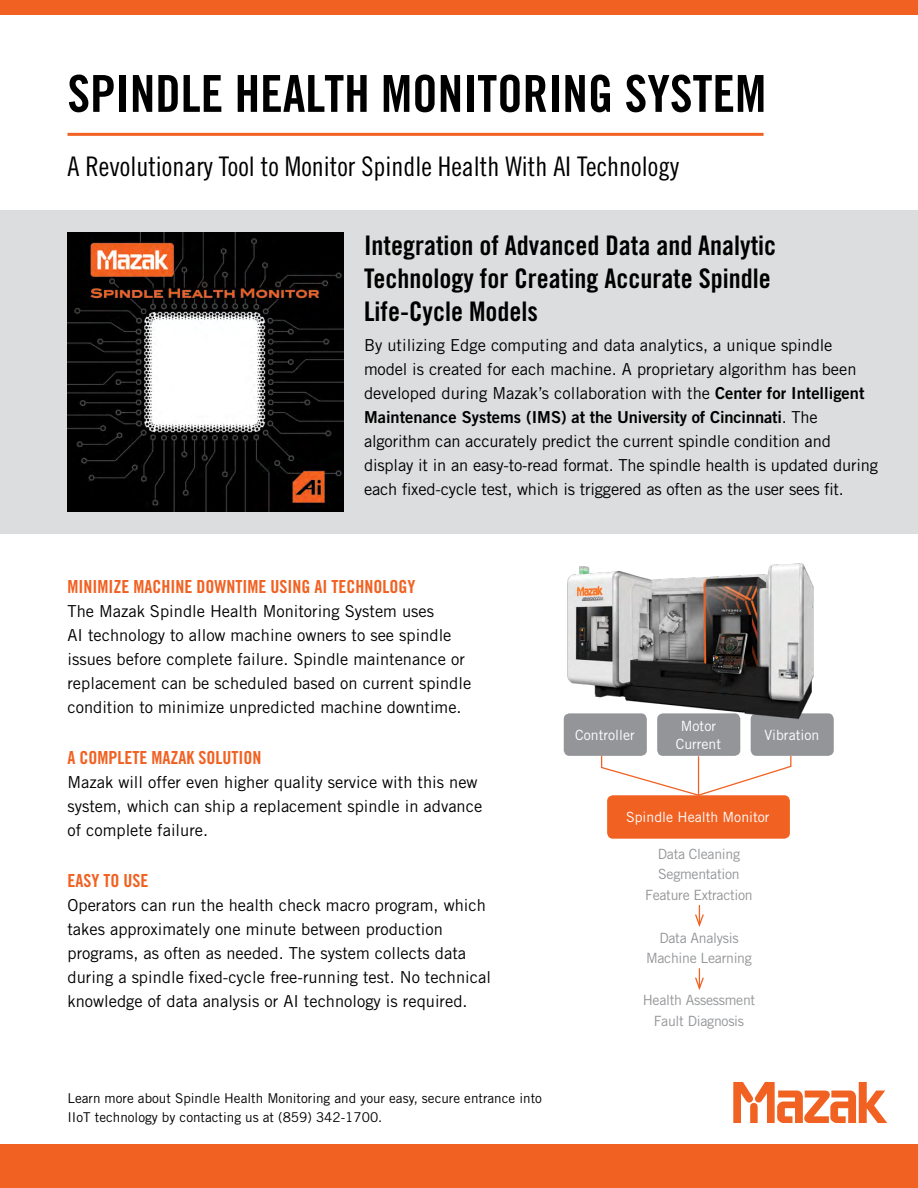
<style>
.page{position:relative;width:918px;height:1188px;background:#fff}
.page>*{position:absolute;margin:0;border:0;box-sizing:border-box;transform-origin:0 0}
.t1{font:51px "Trade Gothic Bold Cond Twenty";color:#000}
.t2{font:27px/33px "Trade Gothic Bold Cond Twenty";color:#000}
.t3{font:27px "Trade Gothic Cond Eighteen";color:#000}
.t4{font:18px "Trade Gothic Bold Cond Twenty";color:#f16122}
.t5{font:16.5px/24px "Trade Gothic";color:#000}
.t6{font:16.5px "Trade Gothic Bold Two";letter-spacing:-.01em;color:#000}
.t7{font:14.1px/20.5px "Trade Gothic";letter-spacing:-.02em;color:#939598;text-align:center}
.t8{font:14.1px/18px "Trade Gothic";color:#fff;text-align:center}
.t9{font:13.5px/19.5px "Trade Gothic";color:#000}
.s1{font-family:"Trade Gothic Bold Two"}
.s2{font-family:"Trade Gothic"}
</style>
<div class="page">
<div style="left:0;top:210px;width:918px;height:324px;background:#dcddde"></div>
<div style="left:0;top:1145px;width:918px;height:43px;background:#f16122"></div>
<div style="left:0;top:0;width:918px;height:15px;background:#f16122"></div>
<svg style="left:733px;top:1082px;width:154px;height:41px"></svg>
<hr style="left:68px;top:133px;width:696px;height:3px;background:#f16122">
<img style="left:68px;top:233px;width:276px;height:278px">
<svg style="left:601px;top:754px;width:191px;height:43px"></svg>
<hr style="left:698px;top:756px;width:1px;height:39px;background:#f16122">
<div style="left:564px;top:713px;width:83px;height:43px;background:#939598;border-radius:6px"></div>
<div style="left:751px;top:713px;width:83px;height:43px;background:#939598;border-radius:6px"></div>
<div style="left:657px;top:713px;width:83px;height:43px;background:#939598;border-radius:6px"></div>
<img style="left:564px;top:563px;width:255px;height:160px">
<div style="left:607px;top:795px;width:183px;height:44px;background:#f16122;border-radius:6px"></div>
<svg style="left:695px;top:905px;width:9px;height:22px"></svg>
<svg style="left:695px;top:968px;width:9px;height:22px"></svg>
<h1 class="t1" style="left:68px;top:63px;width:700px">SPINDLE HEALTH MONITORING SYSTEM</h1>
<h2 class="t3" style="left:68px;top:150px;width:613px">A Revolutionary Tool to Monitor Spindle Health With AI Technology</h2>
<h2 class="t2" style="left:364px;top:229px;width:414px">Integration of Advanced Data and Analytic<br>Technology for Creating Accurate Spindle<br>Life-Cycle Models</h2>
<p class="t5" style="left:364px;top:333px;width:502px">By utilizing Edge computing and data analytics, a unique spindle model is created for each machine. A proprietary algorithm has been developed during Mazak’s collaboration with the <span class="s1">Center for Intelligent</span></p>
<p class="t6" style="left:364px;top:407px;width:455px">Maintenance Systems (IMS) at the University of Cincinnati<span class="s2">. The</span></p>
<p class="t5" style="left:364px;top:429px;width:516px">algorithm can accurately predict the current spindle condition and display it in an easy-to-read format. The spindle health is updated during each fixed-cycle test, which is triggered as often as the user sees fit.</p>
<p class="t4" style="left:68px;top:575px;width:349px">MINIMIZE MACHINE DOWNTIME USING AI TECHNOLOGY</p>
<p class="t5" style="left:68px;top:599px;width:405px">The Mazak Spindle Health Monitoring System uses<br>AI technology to allow machine owners to see spindle issues before complete failure. Spindle maintenance or replacement can be scheduled based on current spindle condition to minimize unpredicted machine downtime.</p>
<p class="t4" style="left:68px;top:746px;width:195px">A COMPLETE MAZAK SOLUTION</p>
<p class="t5" style="left:68px;top:770px;width:416px">Mazak will offer even higher quality service with this new system, which can ship a replacement spindle in advance of complete failure.</p>
<p class="t4" style="left:68px;top:869px;width:82px">EASY TO USE</p>
<p class="t5" style="left:68px;top:893px;width:425px">Operators can run the health check macro program, which takes approximately one minute between production programs, as often as needed. The system collects data during a spindle fixed-cycle free-running test. No technical knowledge of data analysis or AI technology is required.</p>
<p class="t9" style="left:68px;top:1088px;width:476px">Learn more about Spindle Health Monitoring and your easy, secure entrance into<br>IIoT technology by contacting us at (859) 342-1700.</p>
<p class="t8" style="left:676px;top:717px;width:47px">Motor<br>Current</p>
<p class="t8" style="left:575px;top:726px;width:61px">Controller</p>
<p class="t8" style="left:765px;top:726px;width:56px">Vibration</p>
<p class="t8" style="left:626px;top:808px;width:145px">Spindle Health Monitor</p>
<p class="t7" style="left:645px;top:843px;width:109px">Data Cleaning<br>Segmentation<br>Feature Extraction</p>
<p class="t7" style="left:646px;top:927px;width:107px">Data Analysis<br>Machine Learning</p>
<p class="t7" style="left:643px;top:990px;width:114px">Health Assessment<br>Fault Diagnosis</p>
</div>
